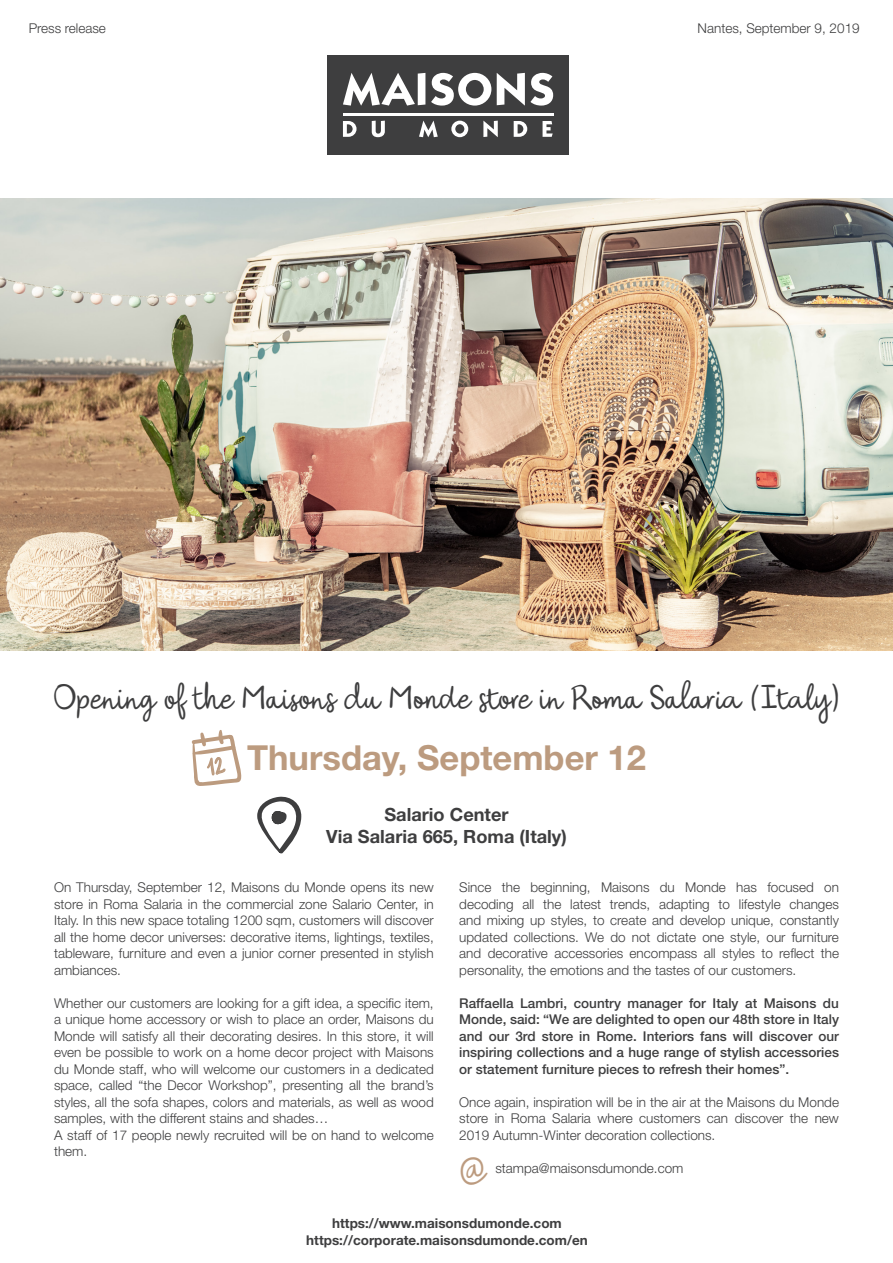
<style>
.page{position:relative;width:893px;height:1263px;background:#fff}
.page>*{position:absolute;margin:0;border:0;box-sizing:border-box;transform-origin:0 0}
.t1{font:42px "Valentine";color:#bc9b7f}
.t2{font:34.5px "Valentine";color:#3e3e3f}
.t3{font:700 34.5px "Helvetica Neue LT Std";color:#bc9b7f}
.t4{font:700 18.15px "Helvetica Neue LT Std";color:#3e3e3f}
.t5{font:300 13.5px/16.5px "Helvetica Neue LT Std";color:#3e3e3f;text-align:justify}
.t6{font:500 13.5px/16.5px "Helvetica Neue LT Std";color:#3e3e3f;text-align:justify}
.t7{font:700 13.5px "Helvetica Neue LT Std";color:#3e3e3f}
</style>
<div class="page">
<svg style="left:257px;top:796px;width:45px;height:58px"></svg>
<div style="left:327px;top:55px;width:242px;height:100px;background:#3e3e3f"></div>
<hr style="left:343px;top:113px;width:210px;height:3px;background:#fff">
<svg style="left:343px;top:73px;width:82px;height:33px"></svg>
<svg style="left:431px;top:73px;width:60px;height:33px"></svg>
<svg style="left:497px;top:73px;width:56px;height:33px"></svg>
<svg style="left:343px;top:121px;width:14px;height:16px"></svg>
<svg style="left:372px;top:121px;width:13px;height:16px"></svg>
<svg style="left:419px;top:121px;width:19px;height:16px"></svg>
<svg style="left:451px;top:121px;width:17px;height:16px"></svg>
<svg style="left:483px;top:121px;width:15px;height:16px"></svg>
<svg style="left:514px;top:121px;width:13px;height:16px"></svg>
<svg style="left:543px;top:121px;width:10px;height:16px"></svg>
<img style="left:0;top:198px;width:893px;height:453px">
<svg style="left:191px;top:730px;width:51px;height:56px"></svg>
<p class="t5" style="left:29px;top:20px;width:79px">Press release</p>
<p class="t5" style="left:698px;top:20px;width:164px">Nantes, September 9, 2019</p>
<p class="t2" style="left:53px;top:674px;width:789px">Opening of the Maisons du Monde store in Roma Salaria (Italy)</p>
<p class="t3" style="left:247px;top:736px;width:400px">Thursday, September 12</p>
<p class="t4" style="left:384px;top:803px;width:126px">Salario Center</p>
<p class="t4" style="left:326px;top:825px;width:242px">Via Salaria 665, Roma (Italy)</p>
<p class="t5" style="left:54px;top:879px;width:381px">On Thursday, September 12, Maisons du Monde opens its new store in Roma Salaria in the commercial zone Salario Center, in Italy. In this new space totaling 1200 sqm, customers will discover all the home decor universes: decorative items, lightings, textiles, tableware, furniture and even a junior corner presented in stylish ambiances.</p>
<p class="t5" style="left:54px;top:994px;width:381px">Whether our customers are looking for a gift idea, a specific item, a unique home accessory or wish to place an order, Maisons du Monde will satisfy all their decorating desires. In this store, it will even be possible to work on a home decor project with Maisons du Monde staff, who will welcome our customers in a dedicated space, called “the Decor Workshop”, presenting all the brand’s styles, all the sofa shapes, colors and materials, as well as wood samples, with the different stains and shades…</p>
<p class="t5" style="left:54px;top:1126px;width:381px">A staff of 17 people newly recruited will be on hand to welcome them.</p>
<p class="t5" style="left:459px;top:879px;width:381px">Since the beginning, Maisons du Monde has focused on decoding all the latest trends, adapting to lifestyle changes and mixing up styles, to create and develop unique, constantly updated collections. We do not dictate one style, our furniture and decorative accessories encompass all styles to reflect the personality, the emotions and the tastes of our customers.</p>
<p class="t6" style="left:459px;top:994px;width:381px">Raffaella Lambri, country manager for Italy at Maisons du Monde, said: “We are delighted to open our 48th store in Italy and our 3rd store in Rome. Interiors fans will discover our inspiring collections and a huge range of stylish accessories or statement furniture pieces to refresh their homes”.</p>
<p class="t5" style="left:459px;top:1093px;width:381px">Once again, inspiration will be in the air at the Maisons du Monde store in Roma Salaria where customers can discover the new 2019 Autumn-Winter decoration collections.</p>
<p class="t1" style="left:459px;top:1139px;width:27px">@</p>
<p class="t5" style="left:495px;top:1159px;width:190px">stampa@maisonsdumonde.com</p>
<p class="t7" style="left:332px;top:1215px;width:231px">https://www.maisonsdumonde.com</p>
<p class="t7" style="left:306px;top:1231px;width:283px">https://corporate.maisonsdumonde.com/en</p>
</div>
